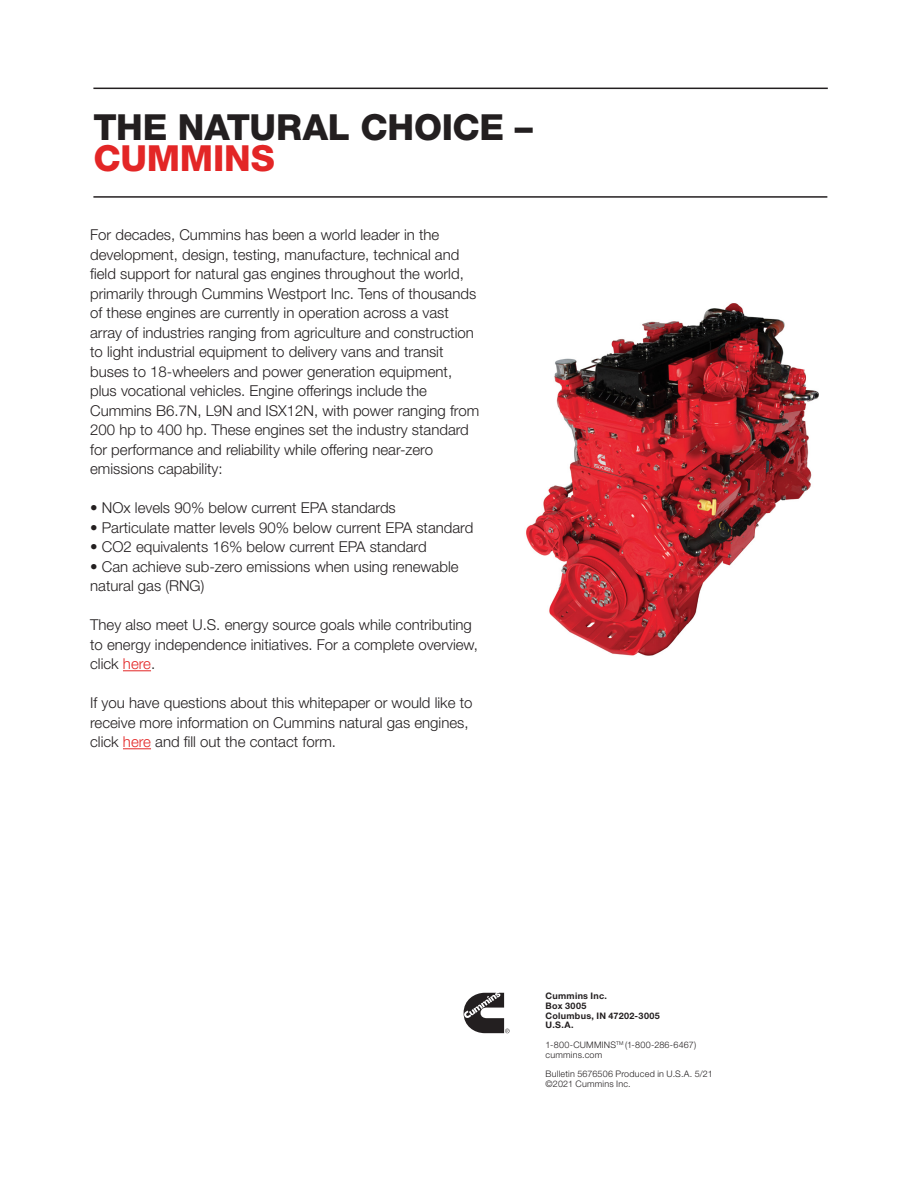
<style>
.page{position:relative;width:918px;height:1188px;background:#fff}
.page>*{position:absolute;margin:0;border:0;box-sizing:border-box;transform-origin:0 0}
.Subhead_24pt{font:800 36px/31.5px "Helvetica Neue LT Pro";letter-spacing:-.005em;color:#231f20}
.Body_Copy_10pt{font:300 15px/19.5px "Helvetica Neue LT Pro";color:#231f20}
.Signoff{font:300 9px "Helvetica Neue LT Pro";letter-spacing:.02em;color:#231f20}
.Signoff_bold{font:700 9px "Helvetica Neue LT Pro";letter-spacing:.03em;color:#231f20}
.s1{color:#e32626}
</style>
<div class="page">
<hr style="left:93px;top:196px;width:734px;height:2px;background:#231f20">
<hr style="left:93px;top:88px;width:735px;height:1px;background:#231f20">
<svg style="left:123px;top:670px;width:28px;height:1px"></svg>
<svg style="left:123px;top:748px;width:28px;height:1px"></svg>
<svg style="left:464px;top:993px;width:46px;height:40px"></svg>
<img style="left:526px;top:303px;width:293px;height:353px">
<p class="Subhead_24pt" style="left:93px;top:111px;width:441px">THE NATURAL CHOICE –<br><span class="s1">CUMMINS</span></p>
<p class="Body_Copy_10pt" style="left:90px;top:225px;width:391px">For decades, Cummins has been a world leader in the development, design, testing, manufacture, technical and field support for natural gas engines throughout the world, primarily through Cummins Westport Inc. Tens of thousands of these engines are currently in operation across a vast array of industries ranging from agriculture and construction to light industrial equipment to delivery vans and transit buses to 18-wheelers and power generation equipment, plus vocational vehicles. Engine offerings include the Cummins B6.7N, L9N and ISX12N, with power ranging from 200 hp to 400 hp. These engines set the industry standard for performance and reliability while offering near-zero emissions capability:</p>
<p class="Body_Copy_10pt" style="left:90px;top:498px;width:307px">• NOx levels 90% below current EPA standards</p>
<p class="Body_Copy_10pt" style="left:90px;top:517px;width:385px">• Particulate matter levels 90% below current EPA standard</p>
<p class="Body_Copy_10pt" style="left:90px;top:537px;width:338px">• CO2 equivalents 16% below current EPA standard</p>
<p class="Body_Copy_10pt" style="left:90px;top:556px;width:370px">• Can achieve sub-zero emissions when using renewable natural gas (RNG)</p>
<p class="Body_Copy_10pt" style="left:90px;top:615px;width:389px">They also meet U.S. energy source goals while contributing to energy independence initiatives. For a complete overview, click <span class="s1">here</span>.</p>
<p class="Body_Copy_10pt" style="left:90px;top:693px;width:384px">If you have questions about this whitepaper or would like to receive more information on Cummins natural gas engines, click <span class="s1">here</span> and fill out the contact form.</p>
<p class="Signoff_bold" style="left:546px;top:990px;width:63px">Cummins Inc.</p>
<p class="Signoff_bold" style="left:546px;top:1000px;width:42px">Box 3005</p>
<p class="Signoff_bold" style="left:546px;top:1010px;width:116px">Columbus, IN 47202-3005</p>
<p class="Signoff_bold" style="left:546px;top:1020px;width:29px">U.S.A.</p>
<p class="Signoff" style="left:546px;top:1039px;width:152px">1-800-CUMMINS<sup>TM</sup> (1-800-286-6467)</p>
<p class="Signoff" style="left:546px;top:1049px;width:58px">cummins.com</p>
<p class="Signoff" style="left:546px;top:1068px;width:169px">Bulletin 5676506 Produced in U.S.A. 5/21</p>
<p class="Signoff" style="left:546px;top:1078px;width:87px">©2021 Cummins Inc.</p>
</div>
